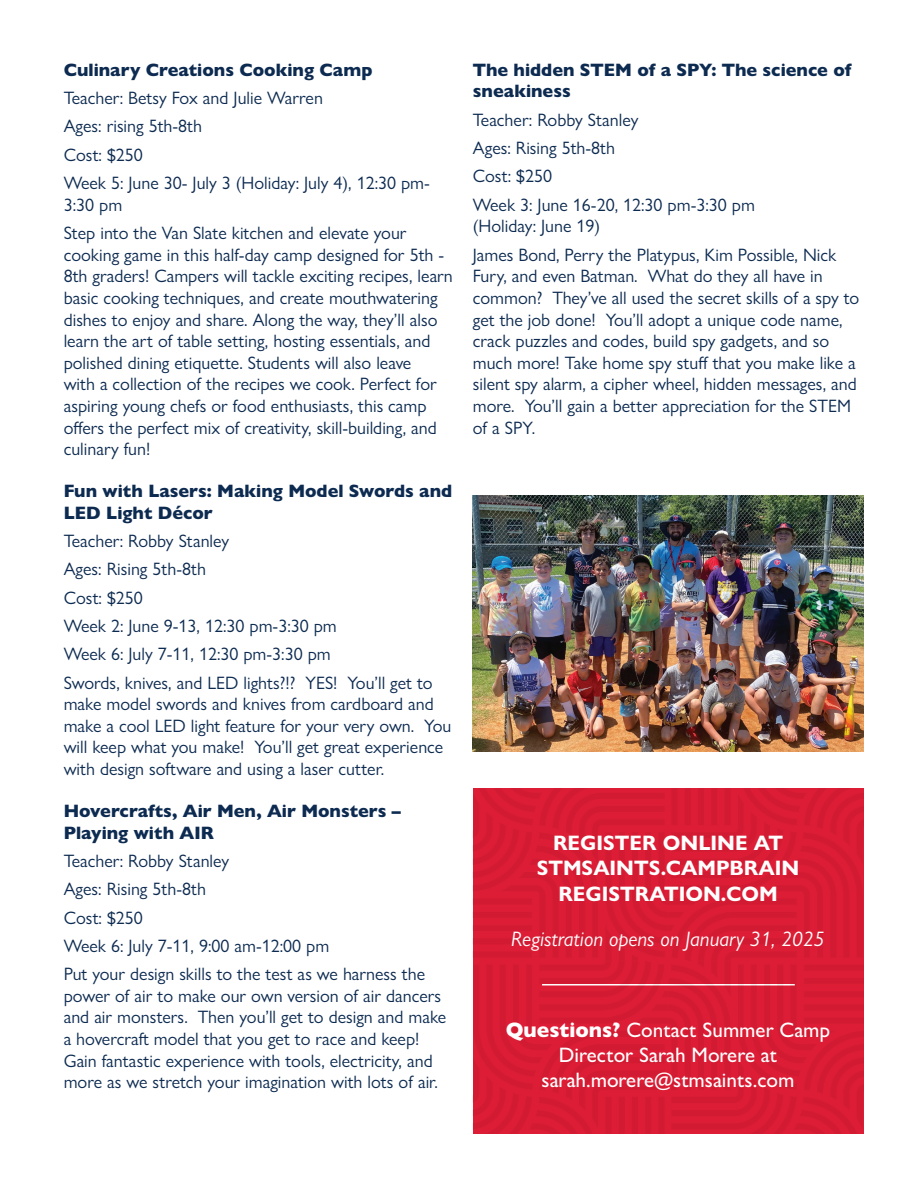
<style>
.page{position:relative;width:918px;height:1188px;background:#fff}
.page>*{position:absolute;margin:0;border:0;box-sizing:border-box;transform-origin:0 0}
.t1{font:500 21px/25.2px "Gill Sans Nova";color:#fff;text-align:center}
.t2{font:700 21px/25.2px "Gill Sans Nova";color:#fff;text-align:center}
.t3{font:italic 21px "Gill Sans Nova";color:#fff}
.t4{font:18px/21.6px "Gill Sans Nova";color:#0d2b51}
.t5{font:800 18px/21.6px "Gill Sans Nova";color:#0d2b51}
.s1{font-weight:800}
</style>
<div class="page">
<img style="left:472px;top:495px;width:391px;height:257px">
<img style="left:472px;top:788px;width:391px;height:346px">
<p class="t5" style="left:64px;top:59px;width:310px">Culinary Creations Cooking Camp</p>
<p class="t4" style="left:64px;top:84px;width:368px;line-height:28.3px">Teacher: Betsy Fox and Julie Warren<br>Ages: rising 5th-8th<br>Cost: $250<br>Week 5: June 30- July 3 (Holiday: July 4), 12:30 pm-</p>
<p class="t4" style="left:64px;top:190px;width:344px;line-height:28.3px">3:30 pm<br>Step into the Van Slate kitchen and elevate your</p>
<p class="t4" style="left:64px;top:244px;width:391px">cooking game in this half-day camp designed for 5th - 8th graders! Campers will tackle exciting recipes, learn basic cooking techniques, and create mouthwatering dishes to enjoy and share. Along the way, they’ll also learn the art of table setting, hosting essentials, and polished dining etiquette. Students will also leave<br>with a collection of the recipes we cook. Perfect for aspiring young chefs or food enthusiasts, this camp offers the perfect mix of creativity, skill-building, and culinary fun!</p>
<p class="t5" style="left:64px;top:480px;width:390px">Fun with Lasers: Making Model Swords and<br>LED Light Décor</p>
<p class="t4" style="left:64px;top:526px;width:371px;line-height:28.3px">Teacher: Robby Stanley<br>Ages: Rising 5th-8th<br>Cost: $250<br>Week 2: June 9-13, 12:30 pm-3:30 pm<br>Week 6: July 7-11, 12:30 pm-3:30 pm<br>Swords, knives, and LED lights?!? YES! You’ll get to</p>
<p class="t4" style="left:64px;top:693px;width:389px">make model swords and knives from cardboard and make a cool LED light feature for your very own. You will keep what you make! You’ll get great experience with design software and using a laser cutter.</p>
<p class="t5" style="left:64px;top:800px;width:339px">Hovercrafts, Air Men, Air Monsters –<br>Playing with AIR</p>
<p class="t4" style="left:64px;top:846px;width:363px;line-height:28.3px">Teacher: Robby Stanley<br>Ages: Rising 5th-8th<br>Cost: $250<br>Week 6: July 7-11, 9:00 am-12:00 pm<br>Put your design skills to the test as we harness the</p>
<p class="t4" style="left:64px;top:985px;width:384px">power of air to make our own version of air dancers and air monsters. Then you’ll get to design and make a hovercraft model that you get to race and keep!<br>Gain fantastic experience with tools, electricity, and more as we stretch your imagination with lots of air.</p>
<p class="t5" style="left:473px;top:59px;width:380px">The hidden STEM of a SPY: The science of sneakiness</p>
<p class="t4" style="left:473px;top:105px;width:284px;line-height:28.3px">Teacher: Robby Stanley<br>Ages: Rising 5th-8th<br>Cost: $250<br>Week 3: June 16-20, 12:30 pm-3:30 pm</p>
<p class="t4" style="left:473px;top:212px;width:365px;line-height:28.3px">(Holiday: June 19)<br>James Bond, Perry the Platypus, Kim Possible, Nick</p>
<p class="t4" style="left:473px;top:265px;width:388px">Fury, and even Batman. What do they all have in common? They’ve all used the secret skills of a spy to get the job done! You’ll adopt a unique code name, crack puzzles and codes, build spy gadgets, and so much more! Take home spy stuff that you make like a silent spy alarm, a cipher wheel, hidden messages, and more. You’ll gain a better appreciation for the STEM of a SPY.</p>
<p class="t2" style="left:537px;top:830px;width:264px">REGISTER ONLINE AT<br>STMSAINTS.CAMPBRAIN<br>REGISTRATION.COM</p>
<p class="t3" style="left:511px;top:926px;width:315px">Registration opens on January 31, 2025</p>
<p class="t1" style="left:506px;top:1017px;width:326px"><span class="s1">Questions?</span> Contact Summer Camp<br>Director Sarah Morere at sarah.morere@stmsaints.com</p>
</div>
